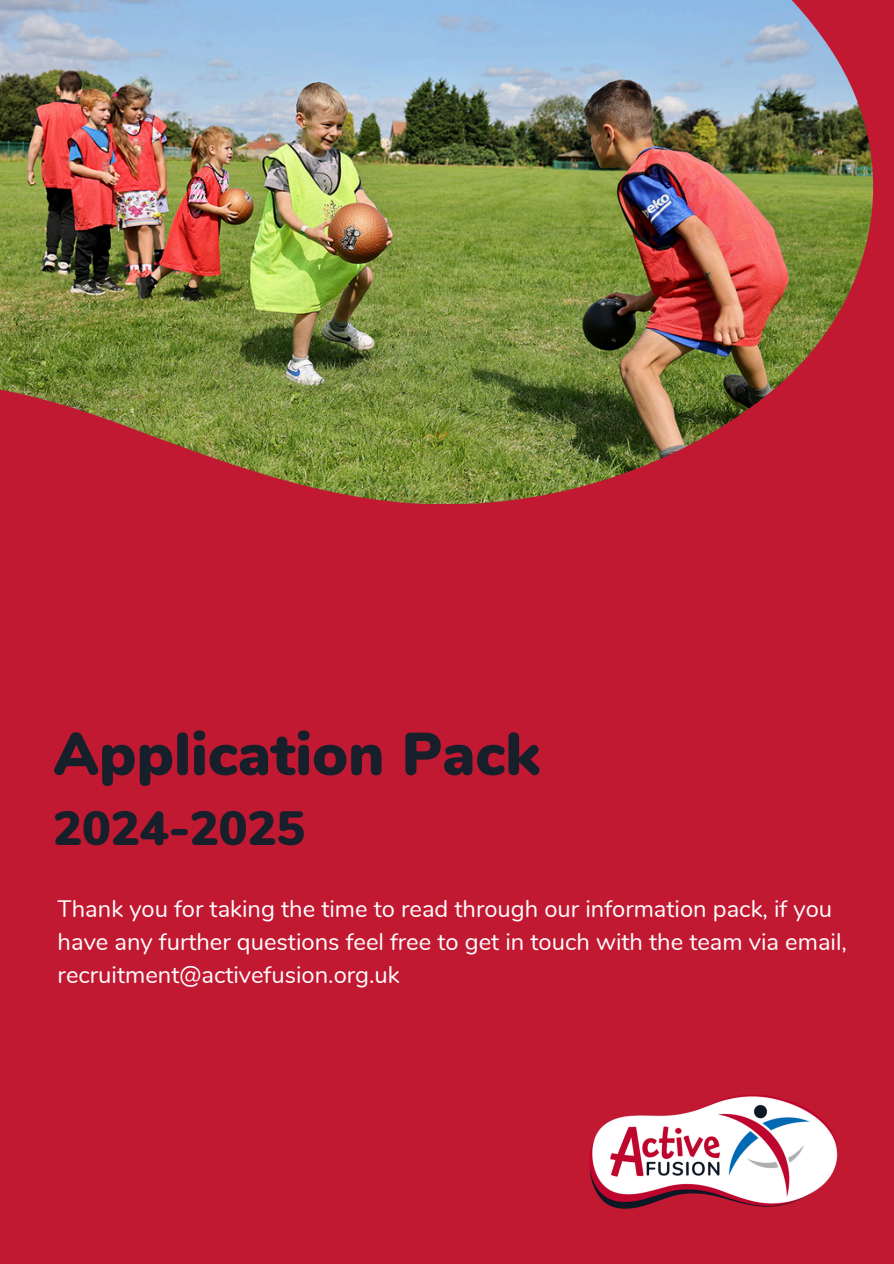
<style>
.page{position:relative;width:894px;height:1264px;background:#fff}
.page>*{position:absolute;margin:0;border:0;box-sizing:border-box;transform-origin:0 0}
.t1{font:900 60px "Nunito";color:#161f2a}
.t2{font:900 48px "Nunito";color:#161f2a}
.t3{font:23.7px/32.7px "Nunito";color:#fffefe}
</style>
<div class="page">
<div style="left:0;top:0;width:893px;height:1263px;background:#c21933"></div>
<img style="left:589px;top:1095px;width:249px;height:114px">
<img style="left:0;top:0;width:872px;height:503px">
<p class="t1" style="left:53px;top:714px;width:488px">Application Pack</p>
<p class="t2" style="left:53px;top:796px;width:253px">2024-2025</p>
<h1 class="t3" style="left:58px;top:893px;width:790px">Thank you for taking the time to read through our information pack, if you have any further questions feel free to get in touch with the team via email,</h1>
<p class="t3" style="left:58px;top:958px;width:343px">recruitment@activefusion.org.uk</p>
</div>
